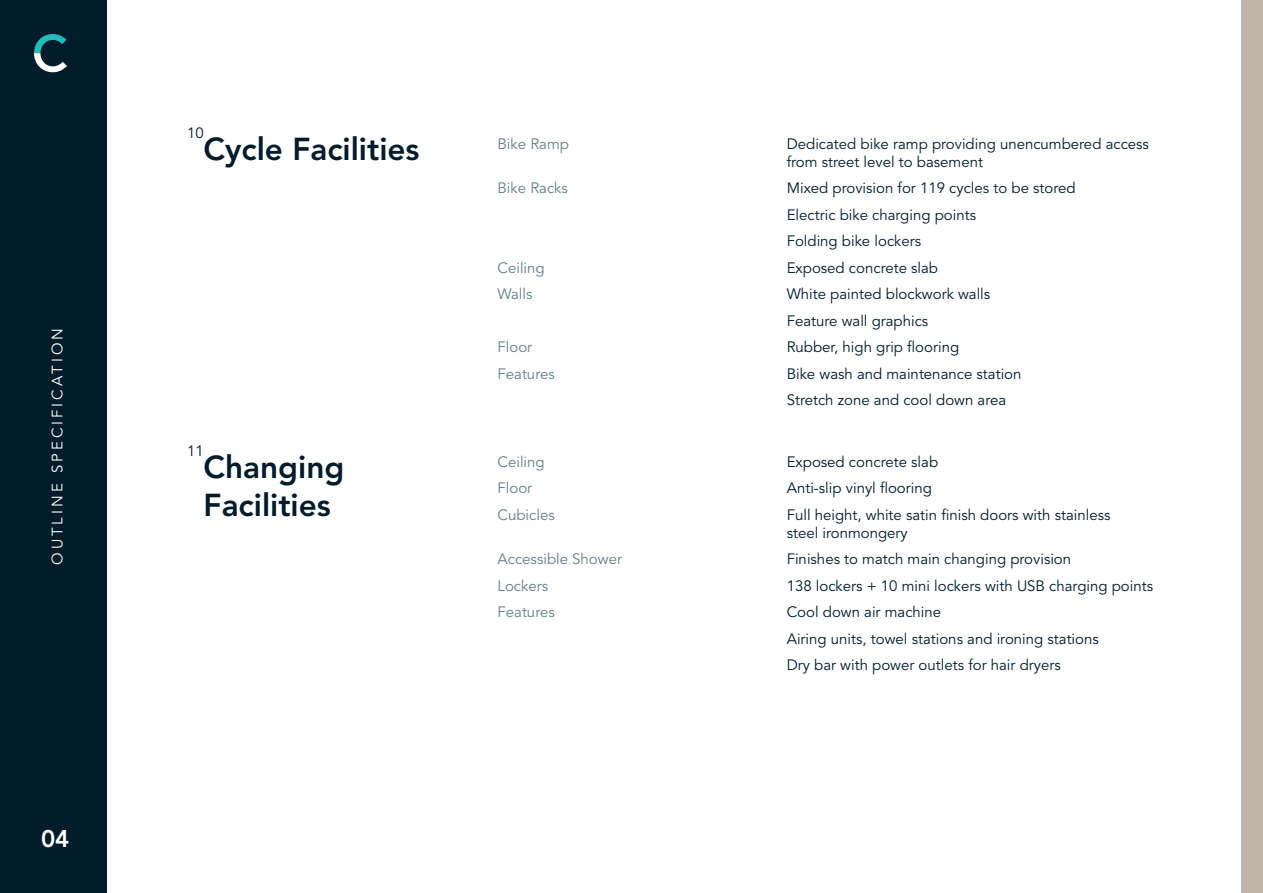
<style>
.page{position:relative;width:1263px;height:893px;background:#fff}
.page>*{position:absolute;margin:0;border:0;box-sizing:border-box;transform-origin:0 0}
.t1{font:800 31.5px/37.8px "Avenir";color:#001c2b}
.t2{font:800 24px "Avenir";color:#fff}
.t3{font:15px/18px "Avenir";color:#001c2b}
.t4{font:15px "Avenir";color:#648088}
.t5{font:15px "Avenir";letter-spacing:.2em;color:#fff}
.t6{font:14.85px "Avenir";color:#001c2b}
</style>
<div class="page">
<div style="left:0;top:0;width:106px;height:893px;background:#001c2b"></div>
<svg style="left:34px;top:34px;width:33px;height:38px"></svg>
<div style="left:1242px;top:0;width:21px;height:893px;background:#c1b5aa"></div>
<p class="t5" style="left:49px;top:565px;width:238px;rotate:-90deg">OUTLINE SPECIFICATION</p>
<h2 class="t2" style="left:41px;top:825px;width:30px">04</h2>
<p class="t6" style="left:187px;top:124px;width:18px">10</p>
<p class="t1" style="left:204px;top:130px;width:217px">Cycle Facilities</p>
<p class="t4" style="left:497px;top:135px;width:73px">Bike Ramp</p>
<p class="t3" style="left:787px;top:135px;width:364px">Dedicated bike ramp providing unencumbered access from street level to basement</p>
<p class="t4" style="left:497px;top:180px;width:72px">Bike Racks</p>
<p class="t3" style="left:787px;top:180px;width:290px">Mixed provision for 119 cycles to be stored</p>
<p class="t3" style="left:787px;top:206px;width:191px">Electric bike charging points</p>
<p class="t3" style="left:787px;top:233px;width:136px">Folding bike lockers</p>
<p class="t4" style="left:497px;top:259px;width:49px">Ceiling</p>
<p class="t3" style="left:787px;top:259px;width:153px">Exposed concrete slab</p>
<p class="t4" style="left:497px;top:286px;width:36px">Walls</p>
<p class="t3" style="left:787px;top:286px;width:205px">White painted blockwork walls</p>
<p class="t3" style="left:787px;top:312px;width:143px">Feature wall graphics</p>
<p class="t4" style="left:497px;top:339px;width:36px">Floor</p>
<p class="t3" style="left:787px;top:339px;width:174px">Rubber, high grip flooring</p>
<p class="t4" style="left:497px;top:365px;width:59px">Features</p>
<p class="t3" style="left:787px;top:365px;width:236px">Bike wash and maintenance station</p>
<p class="t3" style="left:787px;top:392px;width:221px">Stretch zone and cool down area</p>
<p class="t6" style="left:187px;top:442px;width:18px">11</p>
<p class="t1" style="left:204px;top:448px;width:142px">Changing<br>Facilities</p>
<p class="t4" style="left:497px;top:453px;width:49px">Ceiling</p>
<p class="t3" style="left:787px;top:453px;width:153px">Exposed concrete slab</p>
<p class="t4" style="left:497px;top:480px;width:36px">Floor</p>
<p class="t3" style="left:787px;top:480px;width:147px">Anti-slip vinyl flooring</p>
<p class="t4" style="left:497px;top:506px;width:59px">Cubicles</p>
<p class="t3" style="left:787px;top:506px;width:325px">Full height, white satin finish doors with stainless steel ironmongery</p>
<p class="t4" style="left:497px;top:551px;width:126px">Accessible Shower</p>
<p class="t3" style="left:787px;top:551px;width:286px">Finishes to match main changing provision</p>
<p class="t4" style="left:497px;top:577px;width:52px">Lockers</p>
<p class="t3" style="left:787px;top:577px;width:368px">138 lockers + 10 mini lockers with USB charging points</p>
<p class="t4" style="left:497px;top:604px;width:59px">Features</p>
<p class="t3" style="left:787px;top:604px;width:156px">Cool down air machine</p>
<p class="t3" style="left:787px;top:630px;width:314px">Airing units, towel stations and ironing stations</p>
<p class="t3" style="left:787px;top:657px;width:276px">Dry bar with power outlets for hair dryers</p>
</div>
